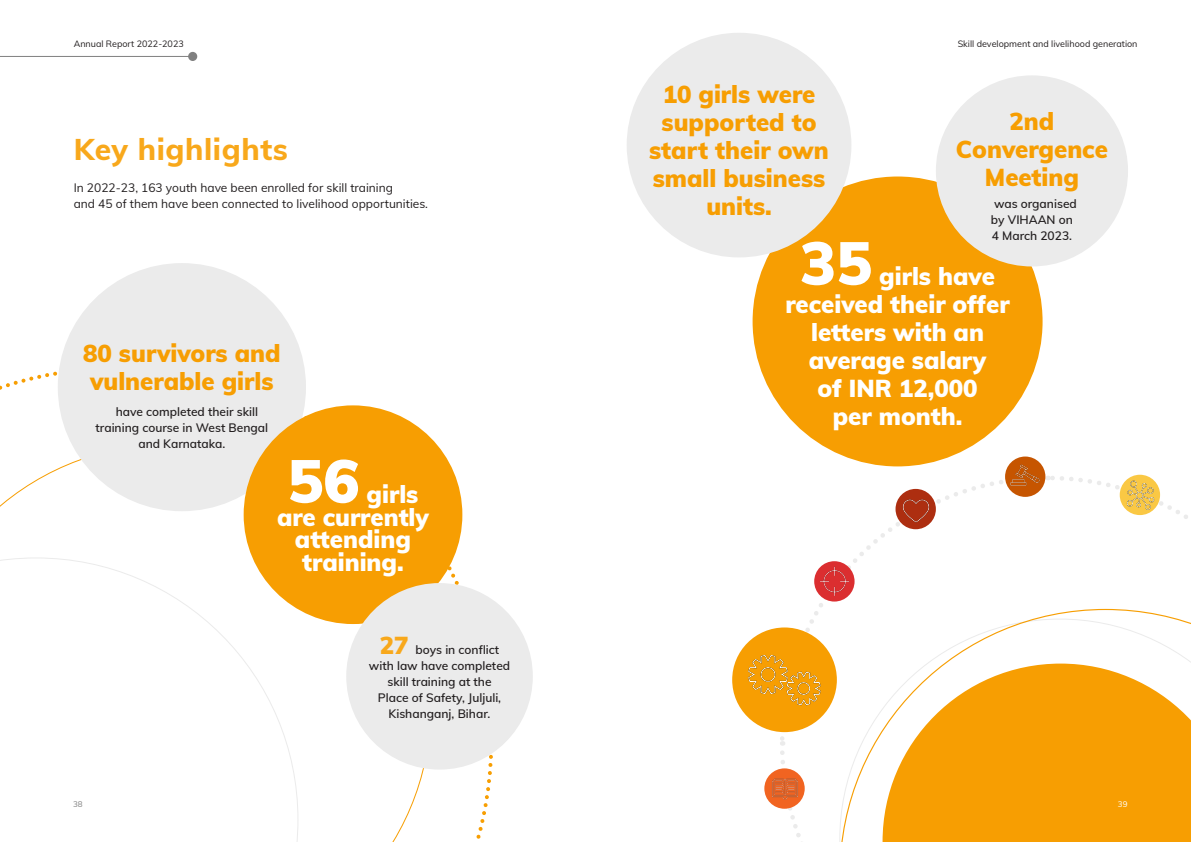
<style>
.page{position:relative;width:1191px;height:842px;background:#fff}
.page>*{position:absolute;margin:0;border:0;box-sizing:border-box;transform-origin:0 0}
.Body_-_Justified{font:900 60px "Muli";color:#fff}
.Body_-_Left_Aligned{font:800 30px "Muli";letter-spacing:.02em;color:#f8a81b}
.Body_-_Justified-2{font:900 24px "Muli";color:#fff}
.Body_-_Justified-3{font:900 24px/28px "Muli";color:#f79e02;text-align:center}
.Body_-_Justified-4{font:600 12px/16px "Muli";color:#231f20;text-align:center}
.Body_-_Left_Aligned-2{font:12px "Muli";color:#231f20}
.Body_-_Right_Aligned{font:9px "Muli";color:#231f20}
.t1{font:8px "Muli";color:#808080}
.t2{font:8px "Muli";color:#fff}
.s1{font-weight:900;font-size:24px;color:#f8a81b}
</style>
<div class="page">
<svg style="left:779px;top:473px;width:409px;height:364px"></svg>
<svg style="left:839px;top:609px;width:352px;height:233px"></svg>
<svg style="left:895px;top:489px;width:41px;height:40px"></svg>
<img style="left:898px;top:493px;width:35px;height:35px">
<div style="left:764px;top:768px;width:40px;height:41px;background:#f16421;border-radius:50%"></div>
<img style="left:772px;top:778px;width:26px;height:22px">
<img style="left:814px;top:561px;width:40px;height:40px;border-radius:20px">
<div style="left:1005px;top:456px;width:40px;height:41px;background:#c65500;border-radius:50%"></div>
<img style="left:1008px;top:459px;width:33px;height:33px">
<div style="left:732px;top:627px;width:105px;height:105px;background:#f79e02;border-radius:50%"></div>
<img style="left:742px;top:638px;width:85px;height:85px">
<div style="left:1119px;top:475px;width:41px;height:40px;background:#fac844;border-radius:50%"></div>
<img style="left:1125px;top:480px;width:30px;height:30px">
<svg style="left:0;top:558px;width:298px;height:284px"></svg>
<hr style="left:0;top:56px;width:190px;height:1px;background:#808080">
<div style="left:188px;top:52px;width:9px;height:9px;background:#808080;border-radius:50%"></div>
<div style="left:58px;top:263px;width:248px;height:248px;background:#ebebeb;border-radius:50%"></div>
<div style="left:752px;top:176px;width:290px;height:290px;background:#f79e02;border-radius:50%"></div>
<div style="left:244px;top:405px;width:218px;height:219px;background:#f79e02;border-radius:50%"></div>
<div style="left:936px;top:75px;width:192px;height:191px;background:#ebebeb;border-radius:50%"></div>
<div style="left:346px;top:583px;width:187px;height:187px;background:#ebebeb;border-radius:50%"></div>
<div style="left:626px;top:33px;width:225px;height:224px;background:#ebebeb;border-radius:50%"></div>
<p class="Body_-_Right_Aligned" style="left:74px;top:37px;width:112px">Annual Report 2022-2023</p>
<p class="Body_-_Left_Aligned" style="left:74px;top:127px;width:216px">Key highlights</p>
<p class="Body_-_Left_Aligned-2" style="left:74px;top:179px;width:321px">In 2022-23, 163 youth have been enrolled for skill training</p>
<p class="Body_-_Left_Aligned-2" style="left:74px;top:195px;width:356px">and 45 of them have been connected to livelihood opportunities.</p>
<p class="Body_-_Justified-3" style="left:83px;top:339px;width:199px">80 survivors and</p>
<p class="Body_-_Justified-3" style="left:90px;top:367px;width:185px">vulnerable girls</p>
<p class="Body_-_Justified-4" style="left:116px;top:404px;width:144px">have completed their skill</p>
<p class="Body_-_Justified-4" style="left:96px;top:420px;width:174px">training course in West Bengal</p>
<p class="Body_-_Justified-4" style="left:138px;top:436px;width:89px">and Karnataka.</p>
<p class="Body_-_Justified" style="left:287px;top:437px;width:73px">56</p>
<p class="Body_-_Justified-2" style="left:366px;top:476px;width:53px">girls</p>
<p class="Body_-_Justified-2" style="left:277px;top:499px;width:153px">are currently</p>
<p class="Body_-_Justified-2" style="left:295px;top:522px;width:118px">attending</p>
<p class="Body_-_Justified-2" style="left:302px;top:545px;width:103px">training.</p>
<p class="Body_-_Justified-4" style="left:380px;top:641px;width:121px"><span class="s1">27</span> boys in conflict</p>
<p class="Body_-_Justified-4" style="left:369px;top:657px;width:143px">with law have completed</p>
<p class="Body_-_Justified-4" style="left:387px;top:673px;width:106px">skill training at the</p>
<p class="Body_-_Justified-4" style="left:378px;top:689px;width:125px">Place of Safety, Juljuli,<br>Kishanganj, Bihar.</p>
<p class="Body_-_Right_Aligned" style="left:957px;top:37px;width:181px">Skill development and livelihood generation</p>
<p class="Body_-_Justified-3" style="left:649px;top:79px;width:181px">10 girls were supported to start their own small business units.</p>
<p class="Body_-_Justified-3" style="left:1009px;top:106px;width:46px">2nd</p>
<p class="Body_-_Justified-3" style="left:956px;top:134px;width:153px">Convergence<br>Meeting</p>
<p class="Body_-_Justified-4" style="left:994px;top:195px;width:84px">was organised</p>
<p class="Body_-_Justified-4" style="left:991px;top:211px;width:83px">by VIHAAN on</p>
<p class="Body_-_Justified-4" style="left:991px;top:227px;width:82px">4 March 2023.</p>
<p class="Body_-_Justified" style="left:800px;top:219px;width:73px">35</p>
<p class="Body_-_Justified-2" style="left:879px;top:258px;width:117px">girls have</p>
<p class="Body_-_Justified-2" style="left:785px;top:286px;width:226px">received their offer</p>
<p class="Body_-_Justified-2" style="left:811px;top:314px;width:174px">letters with an</p>
<p class="Body_-_Justified-2" style="left:808px;top:342px;width:179px">average salary</p>
<p class="Body_-_Justified-2" style="left:817px;top:370px;width:162px">of INR 12,000</p>
<p class="Body_-_Justified-2" style="left:832px;top:398px;width:131px">per month.</p>
<p class="t1" style="left:73px;top:798px;width:11px">38</p>
<p class="t2" style="left:1118px;top:798px;width:11px">39</p>
</div>
